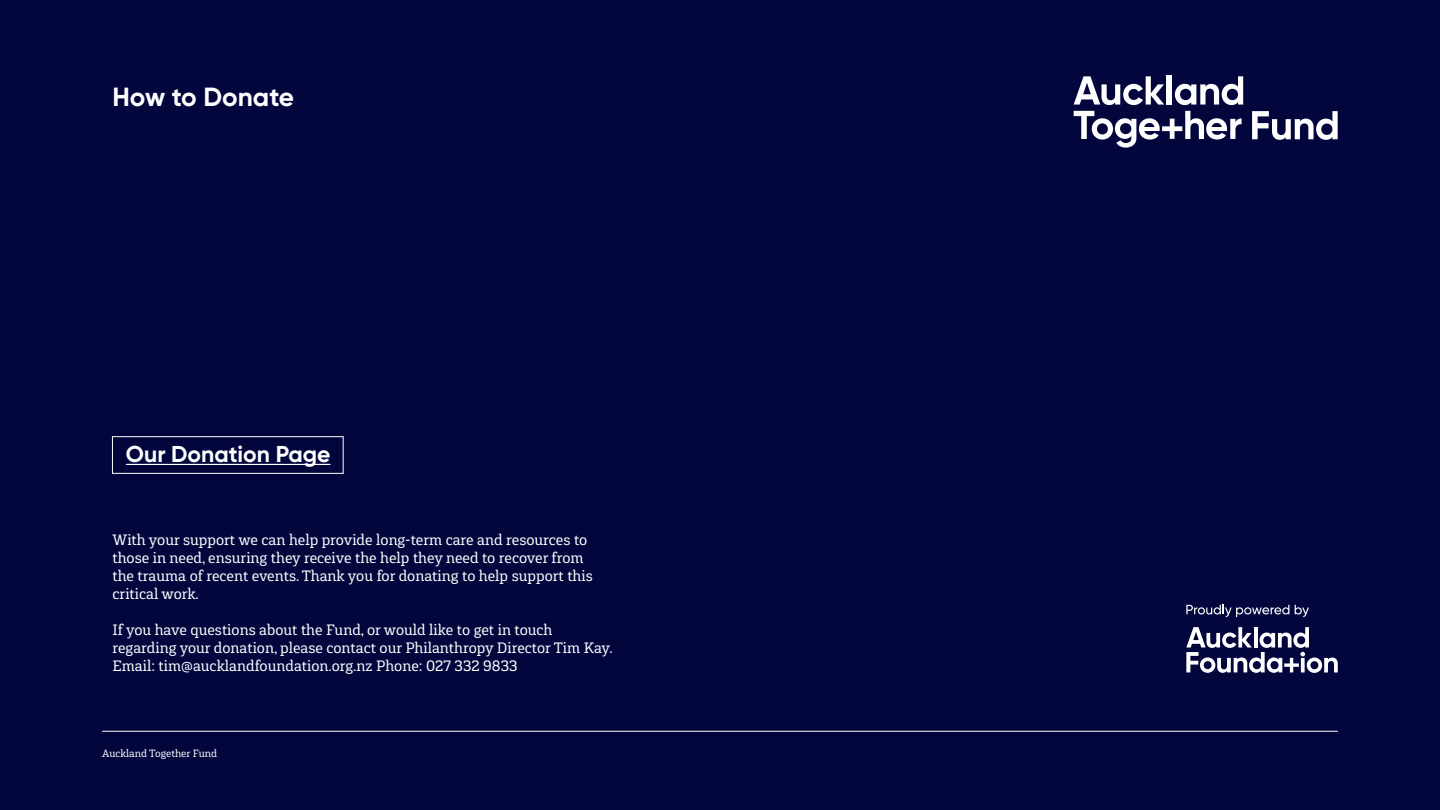
<style>
.page{position:relative;width:1440px;height:810px;background:#02063d}
.page>*{position:absolute;margin:0;border:0;box-sizing:border-box;transform-origin:0 0}
.t1{font:700 26.25px "Gilroy";color:#fff}
.t2{font:700 22.95px "Gilroy";color:#fff}
.t3{font:15px/18px "Gaspo Slab";color:#fff}
.t4{font:10.5px "Gaspo Slab";color:#fff}
</style>
<div class="page">
<svg style="left:1186px;top:627px;width:152px;height:46px"></svg>
<svg style="left:1186px;top:604px;width:103px;height:13px"></svg>
<svg style="left:1295px;top:605px;width:14px;height:12px"></svg>
<hr style="left:126px;top:464px;width:204px;height:1px;background:#fff">
<hr style="left:102px;top:731px;width:1236px;height:1px;background:#fff">
<svg style="left:1074px;top:111px;width:168px;height:37px"></svg>
<svg style="left:1074px;top:76px;width:90px;height:29px"></svg>
<div style="left:1167px;top:75px;width:5px;height:30px;background:#fff"></div>
<svg style="left:1175px;top:76px;width:68px;height:29px"></svg>
<svg style="left:1252px;top:111px;width:86px;height:29px"></svg>
<div style="left:112px;top:436px;width:232px;height:38px;border:1px solid #fff"></div>
<p class="t1" style="left:112px;top:81px;width:183px">How to Donate</p>
<p class="t2" style="left:126px;top:440px;width:206px">Our Donation Page</p>
<p class="t3" style="left:112px;top:530px;width:482px">With your support we can help provide long-term care and resources to those in need, ensuring they receive the help they need to recover from the trauma of recent events. Thank you for donating to help support this critical work.</p>
<p class="t3" style="left:112px;top:620px;width:502px">If you have questions about the Fund, or would like to get in touch regarding your donation, please contact our Philanthropy Director Tim Kay.<br>Email: tim@aucklandfoundation.org.nz Phone: 027 332 9833</p>
<p class="t4" style="left:102px;top:746px;width:116px">Auckland Together Fund</p>
</div>
